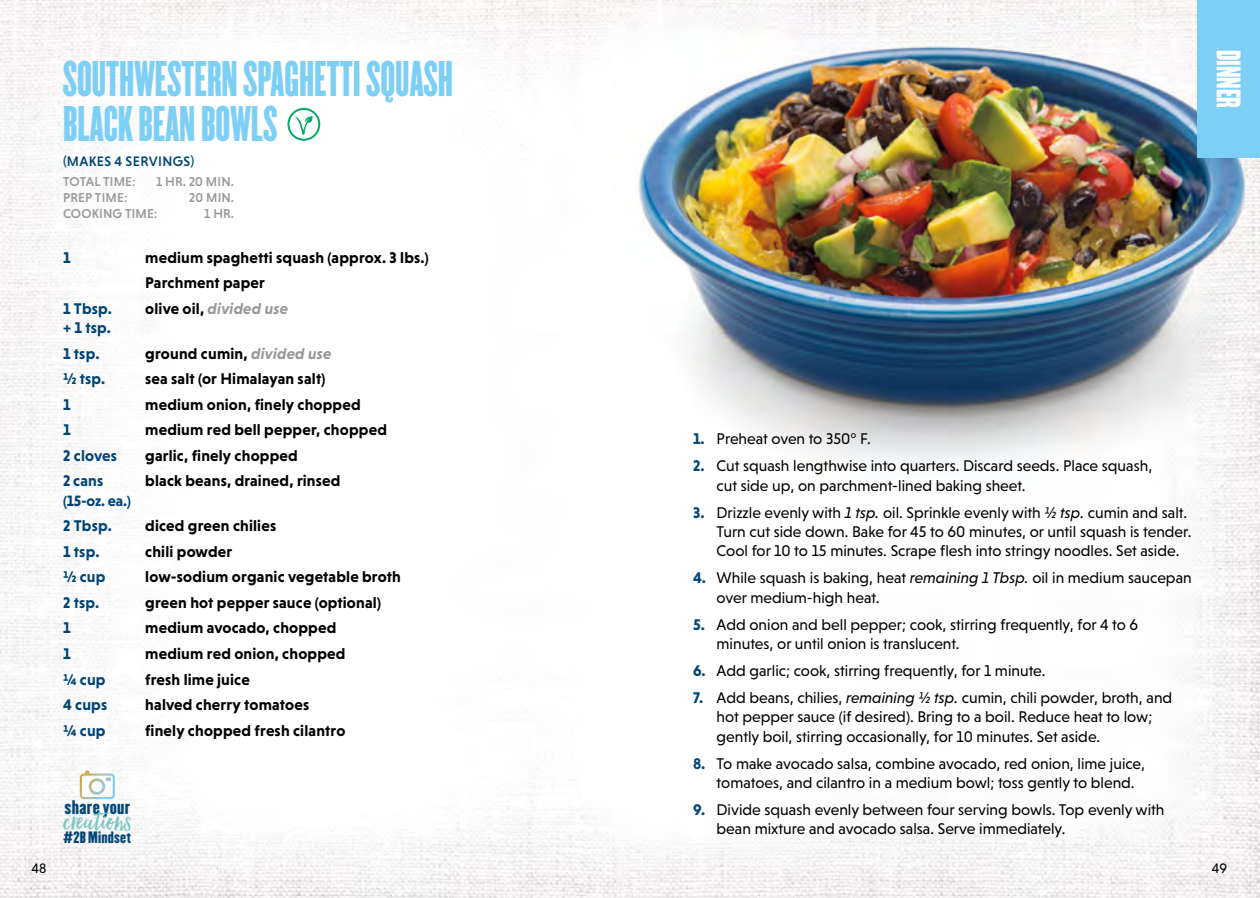
<style>
.page{position:relative;width:1260px;height:898px;background:#fff}
.page>*{position:absolute;margin:0;border:0;box-sizing:border-box;transform-origin:0 0}
.t1{font:43.75px/45.5px "Champion HTF Featherweight";color:#7dcff5}
.t2{font:35px "Hello Beautiful";color:#76c7c5}
.t3{font:29.75px "Champion HTF Welterweight";color:#fff;scale:.71 1}
.t4{font:17.15px "Champion HTF Lightweight";letter-spacing:.025em;color:#044676}
.t5{font:15.75px/19.2px "Niveau Grotesk";color:#000}
.t6{font:700 15.75px/25.6px "Niveau Grotesk";letter-spacing:.01em;color:#000}
.t7{font:700 15.75px/25.6px "Niveau Grotesk";letter-spacing:.01em;color:#024677}
.t8{font:italic 700 15.75px "Niveau Grotesk";letter-spacing:.01em;color:#979899}
.t9{font:700 15.22px "Niveau Grotesk";color:#024677}
.t10{font:14.35px "Champion HTF Lightweight";letter-spacing:.015em;color:#044676}
.t11{font:500 14px "Niveau Grotesk";letter-spacing:.025em;color:#024677}
.t12{font:14px "Niveau Grotesk";color:#000}
.t13{font:500 13.12px "Niveau Grotesk";letter-spacing:.015em;color:#979899}
.s1{font-style:normal;color:#000}
.s2{font-style:italic;color:#979899}
.s3{font-weight:700;color:#024677}
.s4{font-style:italic}
</style>
<div class="page">
<img style="left:0;top:0;width:614px;height:898px">
<img style="left:614px;top:0;width:646px;height:898px">
<svg style="left:288px;top:109px;width:31px;height:31px"></svg>
<div style="left:287px;top:108px;width:33px;height:33px;border:2px solid #00ab62;border-radius:50%"></div>
<svg style="left:295px;top:116px;width:18px;height:19px"></svg>
<svg style="left:80px;top:770px;width:35px;height:29px"></svg>
<div style="left:1197px;top:0;width:63px;height:158px;background:#7dcff5"></div>
<h1 class="t1" style="left:63px;top:58px;width:391px">SOUTHWESTERN SPAGHETTI SQUASH<br>BLACK BEAN BOWLS</h1>
<p class="t11" style="left:63px;top:154px;width:133px">(MAKES 4 SERVINGS)</p>
<p class="t13" style="left:63px;top:174px;width:74px">TOTAL TIME:</p>
<p class="t13" style="left:156px;top:174px;width:80px">1 HR. 20 MIN.</p>
<p class="t13" style="left:63px;top:190px;width:66px">PREP TIME:</p>
<p class="t13" style="left:189px;top:190px;width:46px">20 MIN.</p>
<p class="t13" style="left:63px;top:206px;width:96px">COOKING TIME:</p>
<p class="t13" style="left:204px;top:206px;width:32px">1 HR.</p>
<p class="t7" style="left:63px;top:244px;width:9px">1</p>
<p class="t6" style="left:145px;top:244px;width:285px">medium spaghetti squash (approx. 3 lbs.)<br>Parchment paper</p>
<p class="t7" style="left:63px;top:295px;width:51px">1 Tbsp.</p>
<p class="t8" style="left:145px;top:299px;width:144px"><span class="s1">olive oil,</span> divided use</p>
<p class="t7" style="left:63px;top:315px;width:50px">+ 1 tsp.<br>1 tsp.</p>
<p class="t6" style="left:145px;top:340px;width:188px">ground cumin, <span class="s2">divided use</span></p>
<p class="t7" style="left:63px;top:366px;width:44px">½ tsp.</p>
<p class="t6" style="left:145px;top:366px;width:182px">sea salt (or Himalayan salt)</p>
<p class="t7" style="left:63px;top:391px;width:9px">1</p>
<p class="t6" style="left:145px;top:391px;width:217px">medium onion, finely chopped</p>
<p class="t7" style="left:63px;top:417px;width:9px">1</p>
<p class="t6" style="left:145px;top:417px;width:243px">medium red bell pepper, chopped</p>
<p class="t7" style="left:63px;top:442px;width:55px">2 cloves</p>
<p class="t6" style="left:145px;top:442px;width:154px">garlic, finely chopped</p>
<p class="t7" style="left:63px;top:468px;width:42px">2 cans</p>
<p class="t6" style="left:145px;top:468px;width:197px">black beans, drained, rinsed</p>
<p class="t9" style="left:63px;top:492px;width:69px">(15-oz. ea.)</p>
<p class="t7" style="left:63px;top:513px;width:50px">2 Tbsp.</p>
<p class="t6" style="left:145px;top:513px;width:132px">diced green chilies</p>
<p class="t7" style="left:63px;top:538px;width:38px">1 tsp.</p>
<p class="t6" style="left:145px;top:538px;width:89px">chili powder</p>
<p class="t7" style="left:63px;top:564px;width:44px">½ cup</p>
<p class="t6" style="left:145px;top:564px;width:257px">low-sodium organic vegetable broth</p>
<p class="t7" style="left:63px;top:589px;width:38px">2 tsp.</p>
<p class="t6" style="left:145px;top:589px;width:237px">green hot pepper sauce (optional)</p>
<p class="t7" style="left:63px;top:615px;width:9px">1</p>
<p class="t6" style="left:145px;top:615px;width:193px">medium avocado, chopped</p>
<p class="t7" style="left:63px;top:641px;width:9px">1</p>
<p class="t6" style="left:145px;top:641px;width:202px">medium red onion, chopped</p>
<p class="t7" style="left:63px;top:666px;width:44px">¼ cup</p>
<p class="t6" style="left:145px;top:666px;width:106px">fresh lime juice</p>
<p class="t7" style="left:63px;top:692px;width:46px">4 cups</p>
<p class="t6" style="left:145px;top:692px;width:165px">halved cherry tomatoes</p>
<p class="t7" style="left:63px;top:717px;width:44px">¼ cup</p>
<p class="t6" style="left:145px;top:717px;width:202px">finely chopped fresh cilantro</p>
<p class="t4" style="left:65px;top:796px;width:67px">share your</p>
<h2 class="t2" style="left:63px;top:801px;width:70px">creations</h2>
<p class="t10" style="left:63px;top:828px;width:69px">#2B Mindset</p>
<h3 class="t3" style="left:1248px;top:50px;width:84px;rotate:90deg">DINNER</h3>
<p class="t5" style="left:693px;top:429px;width:179px"><span class="s3">1.</span> Preheat oven to 350° F.</p>
<p class="t5" style="left:717px;top:456px;width:437px;text-indent:-24px"><span class="s3">2.</span> Cut squash lengthwise into quarters. Discard seeds. Place squash, cut side up, on parchment-lined baking sheet.</p>
<p class="t5" style="left:717px;top:502px;width:477px;text-indent:-24px"><span class="s3">3.</span> Drizzle evenly with <span class="s4">1 tsp.</span> oil. Sprinkle evenly with <span class="s4">½ tsp.</span> cumin and salt.<br>Turn cut side down. Bake for 45 to 60 minutes, or until squash is tender.<br>Cool for 10 to 15 minutes. Scrape flesh into stringy noodles. Set aside.</p>
<p class="t5" style="left:717px;top:568px;width:477px;text-indent:-24px"><span class="s3">4.</span> While squash is baking, heat <span class="s4">remaining 1 Tbsp.</span> oil in medium saucepan over medium-high heat.</p>
<p class="t5" style="left:717px;top:614px;width:423px;text-indent:-24px"><span class="s3">5.</span> Add onion and bell pepper; cook, stirring frequently, for 4 to 6 minutes, or until onion is translucent.</p>
<p class="t5" style="left:693px;top:661px;width:354px"><span class="s3">6.</span> Add garlic; cook, stirring frequently, for 1 minute.</p>
<p class="t5" style="left:717px;top:688px;width:457px;text-indent:-24px"><span class="s3">7.</span> Add beans, chilies, <span class="s4">remaining ½ tsp.</span> cumin, chili powder, broth, and hot pepper sauce (if desired). Bring to a boil. Reduce heat to low; gently boil, stirring occasionally, for 10 minutes. Set aside.</p>
<p class="t5" style="left:717px;top:754px;width:430px;text-indent:-24px"><span class="s3">8.</span> To make avocado salsa, combine avocado, red onion, lime juice, tomatoes, and cilantro in a medium bowl; toss gently to blend.</p>
<p class="t5" style="left:717px;top:800px;width:449px;text-indent:-24px"><span class="s3">9.</span> Divide squash evenly between four serving bowls. Top evenly with bean mixture and avocado salsa. Serve immediately.</p>
<p class="t12" style="left:32px;top:860px;width:16px">48</p>
<p class="t12" style="left:1212px;top:860px;width:17px">49</p>
</div>
